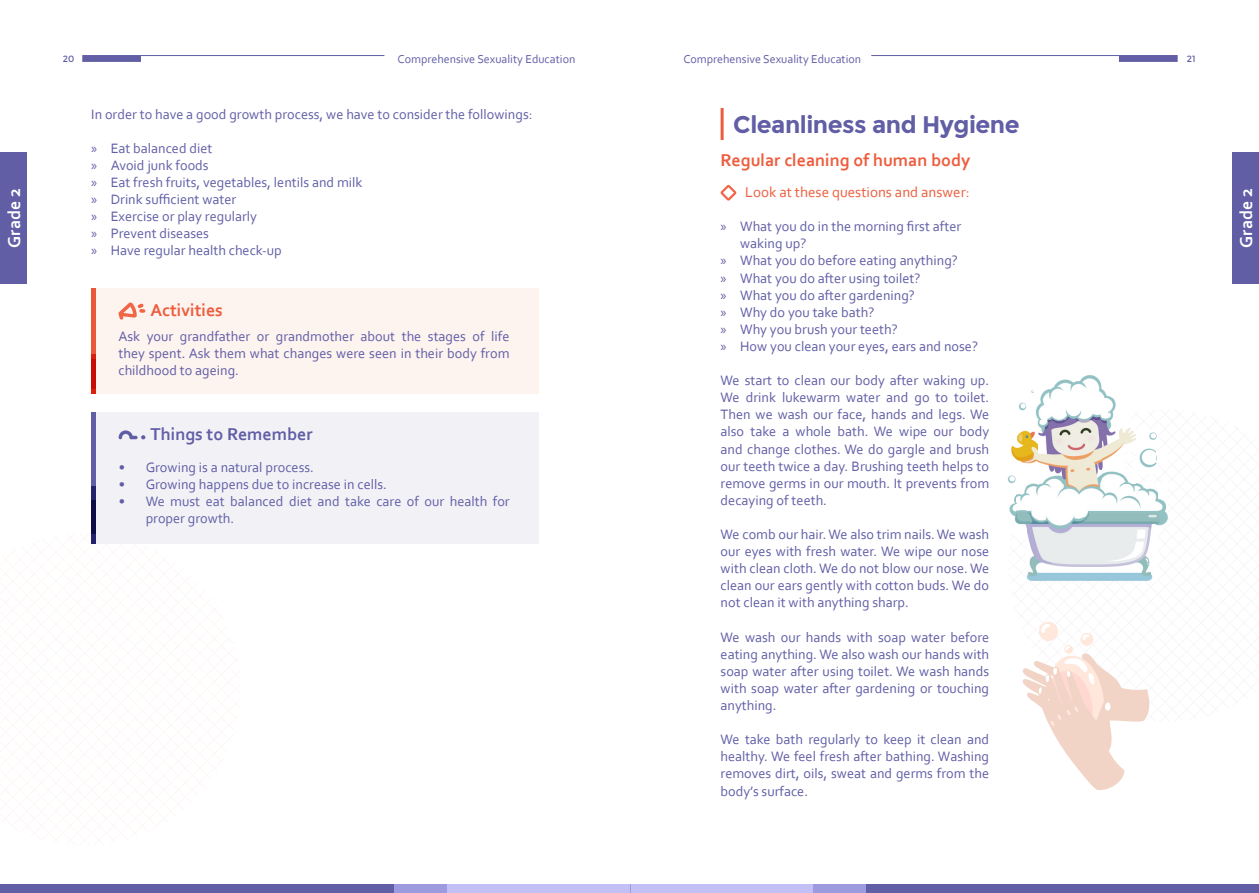
<style>
.page{position:relative;width:1259px;height:893px;background:#fff}
.page>*{position:absolute;margin:0;border:0;box-sizing:border-box;transform-origin:0 0}
.t1{font:700 24px "Montserrat";letter-spacing:-.02em;color:#615ea6}
.t2{font:700 18px "Corbel";color:#ed5d3d}
.t3{font:700 18px "Corbel";color:#615ea6}
.t4{font:700 18px "Corbel";color:#fff}
.subtopic{font:15px "Corbel";color:#ed5d3d}
.Paragraph{font:14.25px/17.1px "Corbel";color:#615ea6;text-align:justify}
.t5{font:12px "Corbel";color:#615ea6}
.t6{font:9px "Montserrat";color:#615ea6}
.s1{font-family:"Myriad Pro"}
</style>
<div class="page">
<hr style="left:82px;top:55px;width:302px;height:1px;background:#615ea6">
<div style="left:82px;top:56px;width:59px;height:6px;background:#615ea6"></div>
<hr style="left:871px;top:55px;width:306px;height:1px;background:#615ea6">
<div style="left:1119px;top:56px;width:58px;height:6px;background:#615ea6"></div>
<div style="left:0;top:884px;width:629px;height:9px;background:#615ea6"></div>
<div style="left:631px;top:884px;width:628px;height:9px;background:#615ea6"></div>
<div style="left:394px;top:884px;width:236px;height:9px;background:#9e9ae0"></div>
<div style="left:630px;top:884px;width:236px;height:9px;background:#9e9ae0"></div>
<div style="left:448px;top:884px;width:182px;height:9px;background:#c3c0f5"></div>
<div style="left:630px;top:884px;width:182px;height:9px;background:#c3c0f5"></div>
<svg style="left:0;top:536px;width:237px;height:308px"></svg>
<div style="left:91px;top:413px;width:447px;height:131px;background:#f2f2f6"></div>
<div style="left:91px;top:413px;width:5px;height:131px;background:#615ea6"></div>
<div style="left:91px;top:486px;width:5px;height:47px;background:#24226c"></div>
<svg style="left:91px;top:500px;width:5px;height:44px"></svg>
<svg style="left:119px;top:430px;width:26px;height:9px"></svg>
<div style="left:91px;top:288px;width:447px;height:106px;background:#fdf3ef"></div>
<div style="left:91px;top:288px;width:5px;height:106px;background:#ed5d3d"></div>
<svg style="left:91px;top:354px;width:5px;height:40px"></svg>
<div style="left:91px;top:360px;width:5px;height:29px;background:#ca0b03"></div>
<svg style="left:118px;top:303px;width:27px;height:17px"></svg>
<div style="left:1232px;top:152px;width:27px;height:132px;background:#615ea6"></div>
<div style="left:0;top:152px;width:27px;height:132px;background:#615ea6"></div>
<hr style="left:720px;top:108px;width:3px;height:32px;background:#ed5d3d">
<svg style="left:720px;top:185px;width:16px;height:16px"></svg>
<img style="left:1026px;top:484px;width:131px;height:97px">
<img style="left:1015px;top:488px;width:11px;height:38px">
<img style="left:1009px;top:497px;width:6px;height:23px">
<img style="left:1157px;top:492px;width:10px;height:34px">
<svg style="left:1007px;top:475px;width:8px;height:9px"></svg>
<img style="left:1037px;top:419px;width:65px;height:65px">
<img style="left:1102px;top:398px;width:22px;height:86px">
<svg style="left:1124px;top:476px;width:8px;height:8px"></svg>
<img style="left:1015px;top:430px;width:22px;height:34px">
<img style="left:1135px;top:432px;width:22px;height:36px">
<img style="left:1011px;top:445px;width:4px;height:13px">
<img style="left:1124px;top:428px;width:11px;height:16px">
<img style="left:1019px;top:398px;width:83px;height:21px">
<img style="left:1031px;top:387px;width:81px;height:11px">
<img style="left:1054px;top:376px;width:48px;height:11px">
<div style="left:1080px;top:633px;width:13px;height:13px;background:#ffe8db;border-radius:50%"></div>
<div style="left:1039px;top:622px;width:19px;height:19px;background:#ffe8db;border-radius:50%"></div>
<svg style="left:1041px;top:624px;width:9px;height:9px"></svg>
<svg style="left:1082px;top:634px;width:7px;height:6px"></svg>
<svg style="left:1022px;top:646px;width:128px;height:144px"></svg>
<p class="t6" style="left:63px;top:54px;width:13px">20</p>
<p class="t5" style="left:397px;top:52px;width:179px">Comprehensive Sexuality Education</p>
<p class="t5" style="left:683px;top:52px;width:179px">Comprehensive Sexuality Education</p>
<p class="t6" style="left:1187px;top:54px;width:10px">21</p>
<p class="Paragraph" style="left:91px;top:105px;width:443px">In order to have a good growth process, we have to consider the followings:</p>
<p class="Paragraph" style="left:91px;top:139px;width:123px"><span class="s1">»</span> Eat balanced diet</p>
<p class="Paragraph" style="left:91px;top:156px;width:119px"><span class="s1">»</span> Avoid junk foods</p>
<p class="Paragraph" style="left:91px;top:173px;width:273px"><span class="s1">»</span> Eat fresh fruits, vegetables, lentils and milk</p>
<p class="Paragraph" style="left:91px;top:191px;width:147px"><span class="s1">»</span> Drink sufficient water</p>
<p class="Paragraph" style="left:91px;top:208px;width:167px"><span class="s1">»</span> Exercise or play regularly</p>
<p class="Paragraph" style="left:91px;top:225px;width:119px"><span class="s1">»</span> Prevent diseases</p>
<p class="Paragraph" style="left:91px;top:242px;width:192px"><span class="s1">»</span> Have regular health check-up</p>
<p class="t1" style="left:733px;top:110px;width:288px">Cleanliness and Hygiene</p>
<p class="t2" style="left:720px;top:149px;width:251px">Regular cleaning of human body</p>
<p class="subtopic" style="left:745px;top:183px;width:226px">Look at these questions and answer:</p>
<p class="Paragraph" style="left:740px;top:218px;width:223px;text-indent:-20px"><span class="s1">»</span> What you do in the morning first after waking up?</p>
<p class="Paragraph" style="left:720px;top:252px;width:239px"><span class="s1">»</span> What you do before eating anything?</p>
<p class="Paragraph" style="left:720px;top:269px;width:201px"><span class="s1">»</span> What you do after using toilet?</p>
<p class="Paragraph" style="left:720px;top:286px;width:196px"><span class="s1">»</span> What you do after gardening?</p>
<p class="Paragraph" style="left:720px;top:303px;width:155px"><span class="s1">»</span> Why do you take bath?</p>
<p class="Paragraph" style="left:720px;top:320px;width:179px"><span class="s1">»</span> Why you brush your teeth?</p>
<p class="Paragraph" style="left:720px;top:337px;width:259px"><span class="s1">»</span> How you clean your eyes, ears and nose?</p>
<p class="Paragraph" style="left:720px;top:372px;width:270px">We start to clean our body after waking up.<br>We drink lukewarm water and go to toilet.<br>Then we wash our face, hands and legs. We also take a whole bath. We wipe our body and change clothes. We do gargle and brush our teeth twice a day. Brushing teeth helps to remove germs in our mouth. It prevents from decaying of teeth.</p>
<p class="Paragraph" style="left:720px;top:525px;width:270px">We comb our hair. We also trim nails. We wash our eyes with fresh water. We wipe our nose with clean cloth. We do not blow our nose. We clean our ears gently with cotton buds. We do not clean it with anything sharp.</p>
<p class="Paragraph" style="left:720px;top:628px;width:270px">We wash our hands with soap water before eating anything. We also wash our hands with soap water after using toilet. We wash hands with soap water after gardening or touching anything.</p>
<p class="Paragraph" style="left:720px;top:731px;width:270px">We take bath regularly to keep it clean and healthy. We feel fresh after bathing. Washing removes dirt, oils, sweat and germs from the body’s surface.</p>
<p class="t4" style="left:3px;top:248px;width:61px;rotate:-90deg">Grade 2</p>
<p class="t4" style="left:1235px;top:248px;width:61px;rotate:-90deg">Grade 2</p>
<p class="t2" style="left:150px;top:298px;width:74px">Activities</p>
<p class="Paragraph" style="left:118px;top:328px;width:392px">Ask your grandfather or grandmother about the stages of life they spent. Ask them what changes were seen in their body from childhood to ageing.</p>
<p class="t3" style="left:150px;top:423px;width:164px">Things to Remember</p>
<p class="Paragraph" style="left:119px;top:458px;width:197px">• Growing is a natural process.</p>
<p class="Paragraph" style="left:119px;top:475px;width:270px">• Growing happens due to increase in cells.</p>
<p class="Paragraph" style="left:146px;top:492px;width:365px;text-indent:-27px">• We must eat balanced diet and take care of our health for proper growth.</p>
</div>
